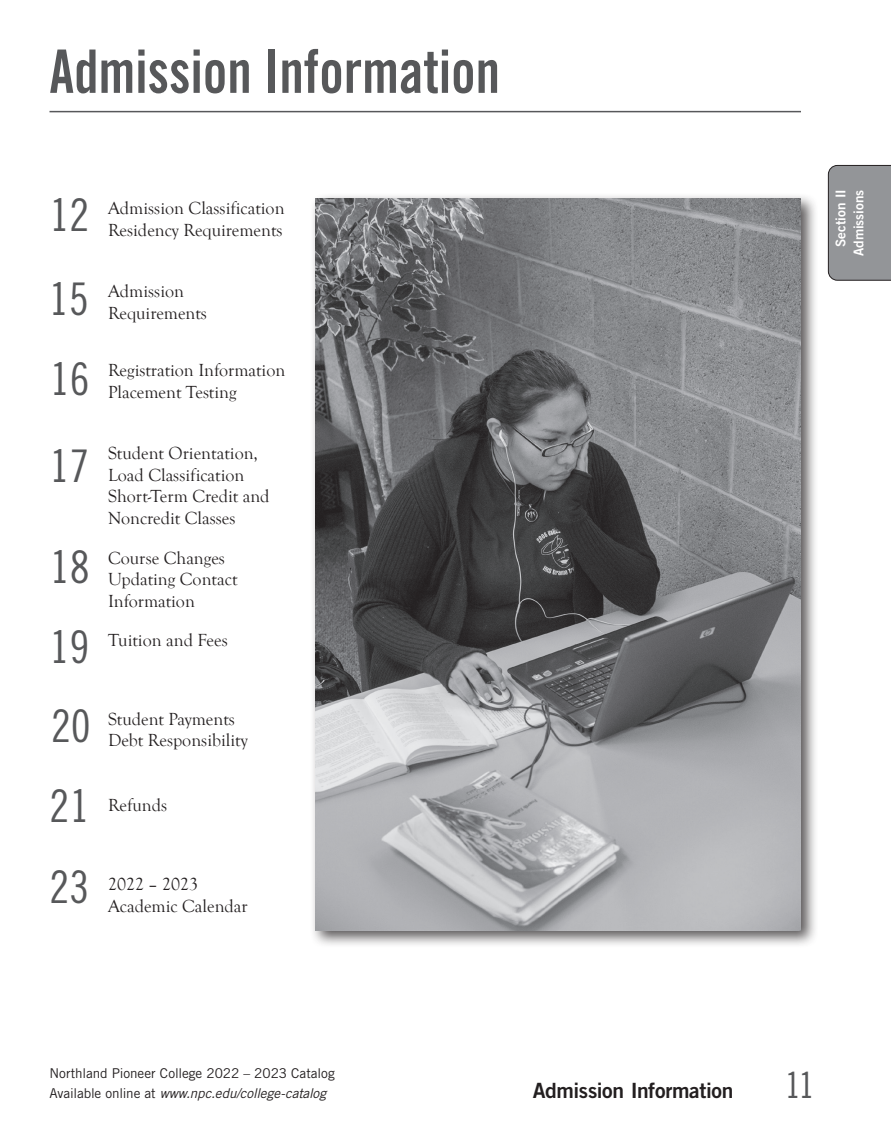
<style>
.page{position:relative;width:891px;height:1148px;background:#fff}
.page>*{position:absolute;margin:0;border:0;box-sizing:border-box;transform-origin:0 0}
.H1__Department{font:60px "Trade Gothic LT Std Bd Cn 20";color:#57585a;scale:.92 1}
.Divider_Teaser_Pg{font:45px "Trade Gothic LT Std Cn 18";color:#57585a}
.t1{font:36px "Trade Gothic LT Std Cn 18";color:#57585a}
.t2{font:21px "Trade Gothic LT Std Bd 2";letter-spacing:-.015em;color:#231f20}
.Divider_Teaser_Text{font:18px/21.6px "Goudy Old Style T";color:#231f20}
.t3{font:13.5px/19.5px "Trade Gothic LT Std";letter-spacing:-.005em;color:#231f20}
.t4{font:13.5px/18px "Trade Gothic LT Std Bd 2";letter-spacing:-.005em;color:#fff;text-align:right}
.s1{font-style:italic}
</style>
<div class="page">
<div style="left:828px;top:165px;width:63px;height:116px;background:#939598"></div>
<hr style="left:50px;top:111px;width:751px;height:1px;background:#57585a">
<div style="left:310px;top:193px;width:509px;height:755px;background:#231f20;opacity:.75"></div>
<img style="left:315px;top:198px;width:486px;height:732px">
<p class="H1__Department" style="left:50px;top:35px;width:491px">Admission Information</p>
<p class="Divider_Teaser_Pg" style="left:50px;top:188px;width:41px">12</p>
<p class="Divider_Teaser_Pg" style="left:49px;top:273px;width:41px">15</p>
<p class="Divider_Teaser_Pg" style="left:50px;top:352px;width:41px">16</p>
<p class="Divider_Teaser_Pg" style="left:50px;top:439px;width:41px">17</p>
<p class="Divider_Teaser_Pg" style="left:50px;top:540px;width:41px">18</p>
<p class="Divider_Teaser_Pg" style="left:50px;top:620px;width:41px">19</p>
<p class="Divider_Teaser_Pg" style="left:51px;top:699px;width:41px">20</p>
<p class="Divider_Teaser_Pg" style="left:50px;top:779px;width:41px">21</p>
<p class="Divider_Teaser_Text" style="left:108px;top:198px;width:178px">Admission Classification<br>Residency Requirements</p>
<p class="Divider_Teaser_Text" style="left:108px;top:281px;width:101px">Admission<br>Requirements</p>
<p class="Divider_Teaser_Text" style="left:108px;top:360px;width:179px">Registration Information<br>Placement Testing</p>
<p class="Divider_Teaser_Text" style="left:108px;top:443px;width:163px">Student Orientation,<br>Load Classification<br>Short-Term Credit and<br>Noncredit Classes</p>
<p class="Divider_Teaser_Text" style="left:108px;top:547px;width:131px">Course Changes<br>Updating Contact<br>Information</p>
<p class="Divider_Teaser_Text" style="left:108px;top:630px;width:121px">Tuition and Fees</p>
<p class="Divider_Teaser_Text" style="left:108px;top:708px;width:141px">Student Payments<br>Debt Responsibility</p>
<p class="Divider_Teaser_Text" style="left:108px;top:795px;width:61px">Refunds</p>
<p class="Divider_Teaser_Pg" style="left:50px;top:860px;width:41px">23</p>
<p class="Divider_Teaser_Text" style="left:108px;top:874px;width:91px">2022 – 2023</p>
<p class="Divider_Teaser_Text" style="left:108px;top:895px;width:141px">Academic Calendar</p>
<p class="t4" style="left:831px;top:256px;width:68px;rotate:-90deg">Section II<br>Admissions</p>
<p class="t3" style="left:50px;top:1063px;width:287px">Northland Pioneer College 2022 – 2023 Catalog<br>Available online at <span class="s1">www.npc.edu/college-catalog</span></p>
<p class="t2" style="left:533px;top:1077px;width:202px">Admission Information</p>
<h3 class="t1" style="left:785px;top:1064px;width:31px">11</h3>
</div>
